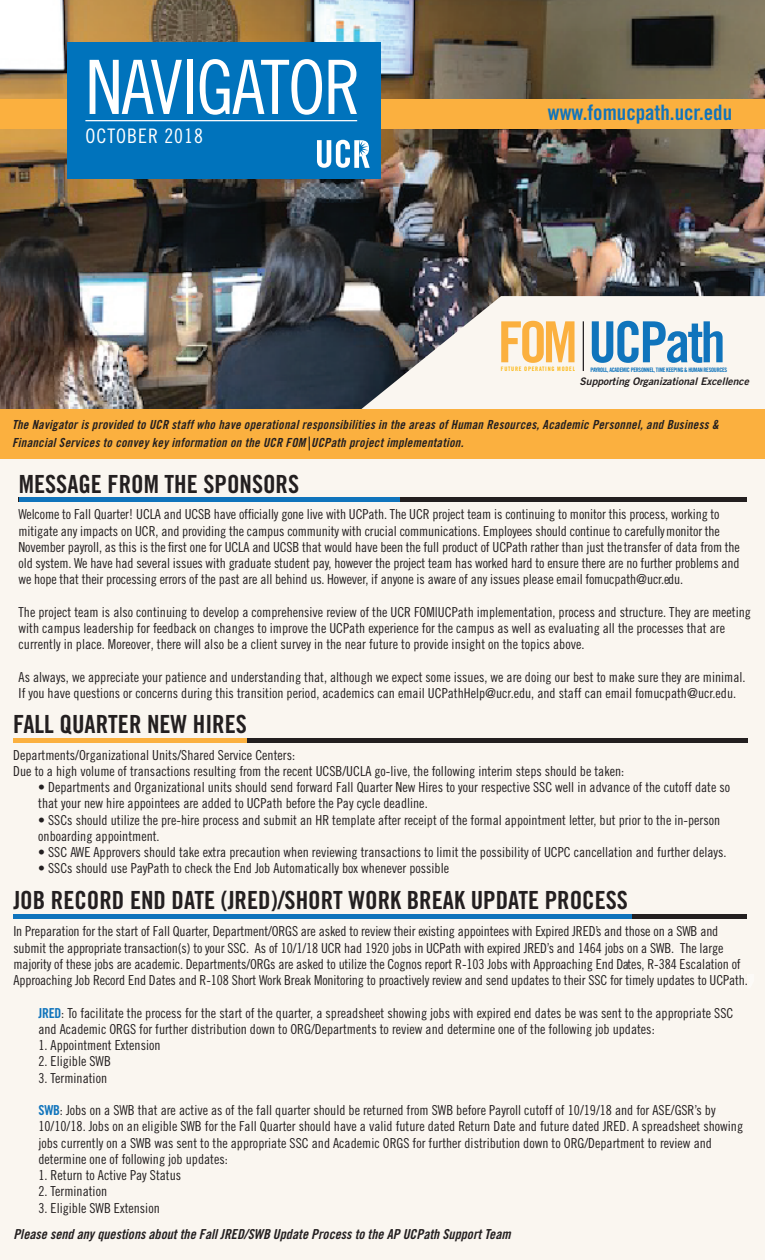
<style>
.page{position:relative;width:765px;height:1260px;background:#fff}
.page>*{position:absolute;margin:0;border:0;box-sizing:border-box;transform-origin:0 0}
.t1{font:75px "Trade Gothic LT Std Cn 18";letter-spacing:-.025em;color:#fff}
.t2{font:60px "Trade Gothic LT Std Bd Cn 20";color:#fff}
.t3{font:56.75px "Trade Gothic LT Std Bd Cn 20";letter-spacing:-.05em;color:#1074bc}
.t4{font:56.75px "Trade Gothic LT Std Bd Cn 20";color:#fbb03f}
.t5{font:25px "Trade Gothic LT Std Bd Cn 20";color:#231f20}
.t6{font:21.25px "Trade Gothic LT Std Bd Cn 20";color:#1074bc}
.t7{font:20px "Trade Gothic LT Std Cn 18";letter-spacing:.05em;color:#fff}
.t8{font:13.75px/16.2px "Trade Gothic LT Std Cn 18";color:#231f20}
.t9{font:13.75px "Trade Gothic LT Std Bd Cn 20 Obl";color:#231f20}
.t10{font:12.5px/17.5px "Trade Gothic LT Std Bd Cn 20 Obl";letter-spacing:.02em;color:#231f20}
.t11{font:10.38px "Trade Gothic LT Std Bd 2 Obl";color:#231f20}
.t12{font:6.12px "Trade Gothic LT Std Bd Cn 20";letter-spacing:-.05em;color:#1074bc}
.t13{font:6.12px "Trade Gothic LT Std Bd Cn 20";letter-spacing:.115em;color:#fcb814}
.s1{color:#fbb03f}
.s2{font-family:"Trade Gothic LT Std Bd Cn 20";color:#1074bc}
</style>
<div class="page">
<div style="left:0;top:121px;width:764px;height:1139px;background:#faf6f0"></div>
<img style="left:0;top:0;width:765px;height:410px">
<svg style="left:334px;top:296px;width:431px;height:114px"></svg>
<div style="left:0;top:99px;width:765px;height:30px;background:#fbb03f"></div>
<div style="left:0;top:410px;width:765px;height:49px;background:#fbb03f"></div>
<div style="left:67px;top:43px;width:313px;height:136px;background:#0073bc"></div>
<hr style="left:85px;top:120px;width:272px;height:1px;background:#fff">
<svg style="left:317px;top:140px;width:53px;height:28px"></svg>
<hr style="left:583px;top:321px;width:1px;height:50px;background:#231f20">
<hr style="left:19px;top:497px;width:728px;height:4px;background:#231f20">
<hr style="left:19px;top:497px;width:380px;height:4px;background:#1074bc">
<div style="left:40px;top:914px;width:707px;height:5px;background:#231f20"></div>
<div style="left:13px;top:914px;width:619px;height:5px;background:#1074bc"></div>
<hr style="left:141px;top:739px;width:607px;height:4px;background:#231f20">
<hr style="left:14px;top:739px;width:233px;height:4px;background:#fbb03f">
<h1 class="t1" style="left:85px;top:43px;width:277px">NAVIGATOR</h1>
<h3 class="t7" style="left:85px;top:124px;width:119px">OCTOBER 2018</h3>
<h3 class="t6" style="left:548px;top:99px;width:186px">www.fomucpath.ucr.edu</h3>
<h3 class="t3" style="left:498px;top:308px;width:229px"><span class="s1">F M</span> UCPath</h3>
<p class="t11" style="left:580px;top:375px;width:171px">Supporting Organizational Excellence</p>
<h3 class="t4" style="left:519px;top:308px;width:30px">O</h3>
<p class="t13" style="left:524px;top:365px;width:52px">OPERATING MODEL</p>
<p class="t12" style="left:590px;top:366px;width:138px">PAYROLL, ACADEMIC PERSONNEL, TIME KEEPING &amp; HUMAN RESOURCES</p>
<p class="t13" style="left:501px;top:365px;width:22px">FUTURE</p>
<p class="t10" style="left:12px;top:416px;width:708px">The Navigator is provided to UCR staff who have operational responsibilities in the areas of Human Resources, Academic Personnel, and Business &amp;<br>Financial Services to convey key information on the UCR FOM|UCPath project implementation.</p>
<h3 class="t5" style="left:19px;top:469px;width:282px">MESSAGE FROM THE SPONSORS</h3>
<p class="t8" style="left:19px;top:506px;width:723px">Welcome to Fall Quarter! UCLA and UCSB have officially gone live with UCPath. The UCR project team is continuing to monitor this process, working to mitigate any impacts on UCR, and providing the campus community with crucial communications. Employees should continue to carefully monitor the November payroll, as this is the first one for UCLA and UCSB that would have been the full product of UCPath rather than just thetransfer of data from the old system. We have had several issues with graduate student pay, however the project team has worked hard to ensure there are no further problems and we hope that their processing errors of the past are all behind us. However, if anyone is aware of any issues please email fomucpath@ucr.edu.</p>
<p class="t8" style="left:19px;top:604px;width:734px">The project team is also continuing to develop a comprehensive review of the UCR FOM|UCPath implementation, process and structure. They are meeting with campus leadership for feedback on changes to improve the UCPath experience for the campus as well as evaluating all the processes that are currently in place. Moreover, there will also be a client survey in the near future to provide insight on the topics above.</p>
<p class="t8" style="left:19px;top:669px;width:728px">As always, we appreciate your patience and understanding that, although we expect some issues, we are doing our best to make sure they are minimal.<br>If you have questions or concerns during this transition period, academics can email UCPathHelp@ucr.edu, and staff can email fomucpath@ucr.edu.</p>
<h3 class="t5" style="left:13px;top:709px;width:235px">FALL QUARTER NEW HIRES</h3>
<p class="t8" style="left:13px;top:746px;width:612px">Departments/Organizational Units/Shared Service Centers:<br>Due to a high volume of transactions resulting from the recent UCSB/UCLA go-live, the following interim steps should be taken:</p>
<p class="t8" style="left:38px;top:779px;width:693px">• Departments and Organizational units should send forward Fall Quarter New Hires to your respective SSC well in advance of the cutoff date so that your new hire appointees are added to UCPath before the Pay cycle deadline.</p>
<p class="t8" style="left:38px;top:811px;width:683px">• SSCs should utilize the pre-hire process and submit an HR template after receipt of the formal appointment letter, but prior to the in-person onboarding appointment.</p>
<p class="t8" style="left:38px;top:844px;width:690px">• SSC AWE Approvers should take extra precaution when reviewing transactions to limit the possibility of UCPC cancellation and further delays.</p>
<p class="t8" style="left:38px;top:860px;width:412px">• SSCs should use PayPath to check the End Job Automatically box whenever possible</p>
<h3 class="t5" style="left:13px;top:885px;width:616px">JOB RECORD END DATE (JRED)/SHORT WORK BREAK UPDATE PROCESS</h3>
<p class="t8" style="left:13px;top:923px;width:736px">In Preparation for the start of Fall Quarter, Department/ORGS are asked to review their existing appointees with Expired JRED’s and those on a SWB and submit the appropriate transaction(s) to your SSC. As of 10/1/18 UCR had 1920 jobs in UCPath with expired JRED’s and 1464 jobs on a SWB. The large majority of these jobs are academic. Departments/ORGs are asked to utilize the Cognos report R-103 Jobs with Approaching End Dates, R-384 Escalation of Approaching Job Record End Dates and R-108 Short Work Break Monitoring to proactively review and send updates to their SSC for timely updates to UCPath.</p>
<p class="t8" style="left:38px;top:1004px;width:696px"><span class="s2">JRED</span>: To facilitate the process for the start of the quarter, a spreadsheet showing jobs with expired end dates be was sent to the appropriate SSC and Academic ORGS for further distribution down to ORG/Departments to review and determine one of the following job updates:</p>
<p class="t8" style="left:38px;top:1037px;width:124px">1. Appointment Extension</p>
<p class="t8" style="left:38px;top:1053px;width:74px">2. Eligible SWB</p>
<p class="t8" style="left:38px;top:1069px;width:70px">3. Termination</p>
<p class="t8" style="left:38px;top:1102px;width:706px"><span class="s2">SWB</span>: Jobs on a SWB that are active as of the fall quarter should be returned from SWB before Payroll cutoff of 10/19/18 and for ASE/GSR’s by 10/10/18. Jobs on an eligible SWB for the Fall Quarter should have a valid future dated Return Date and future dated JRED. A spreadsheet showing jobs currently on a SWB was sent to the appropriate SSC and Academic ORGS for further distribution down to ORG/Department to review and determine one of following job updates:</p>
<p class="t8" style="left:38px;top:1167px;width:144px">1. Return to Active Pay Status</p>
<p class="t8" style="left:38px;top:1183px;width:70px">2. Termination</p>
<p class="t8" style="left:38px;top:1200px;width:123px">3. Eligible SWB Extension</p>
<p class="t9" style="left:13px;top:1226px;width:499px">Please send any questions about the Fall JRED/SWB Update Process to the AP UCPath Support Team</p>
<h2 class="t2" style="left:732px;top:959px;width:28px">”</h2>
</div>
